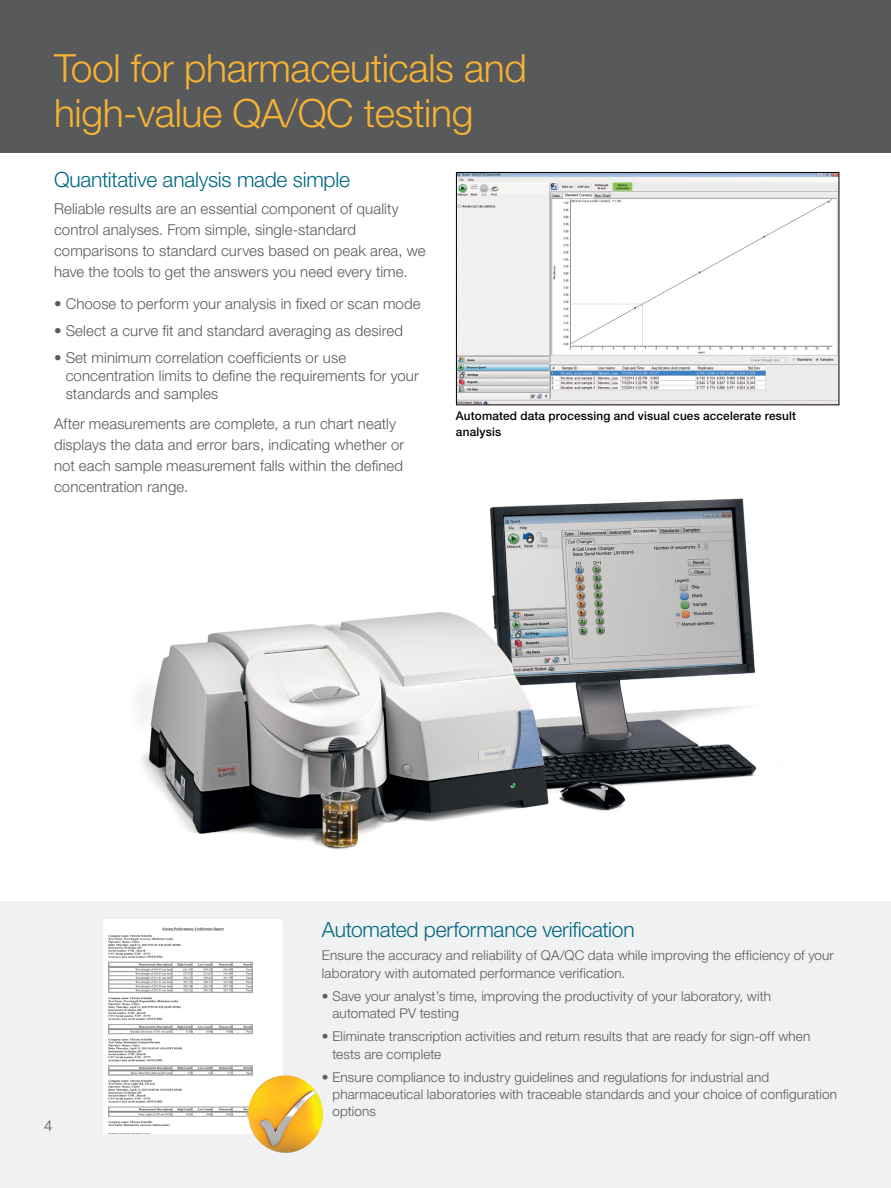
<style>
.page{position:relative;width:891px;height:1188px;background:#fff}
.page>*{position:absolute;margin:0;border:0;box-sizing:border-box;transform-origin:0 0}
.t1{font:300 39px/45px "Helvetica Neue LT Std";letter-spacing:-.01em;color:#f6b333}
.t2{font:300 21px "Helvetica Neue LT Std";letter-spacing:-.01em;color:#006880}
.t3{font:300 15px/21px "Helvetica Neue LT Std";letter-spacing:.005em;color:#58595b}
.t4{font:300 13.5px/17.2px "Helvetica Neue LT Std";letter-spacing:.01em;color:#58595b}
.t5{font:500 12px/15.8px "Helvetica Neue LT Std";letter-spacing:.015em;color:#000}
</style>
<div class="page">
<img style="left:136px;top:498px;width:620px;height:351px">
<div style="left:0;top:0;width:891px;height:153px;background:#58595b"></div>
<div style="left:0;top:902px;width:891px;height:286px;background:#f0f1f2"></div>
<img style="left:458px;top:174px;width:379px;height:229px">
<div style="left:456px;top:172px;width:383px;height:233px;border:1px solid #000"></div>
<img style="left:104px;top:922px;width:178px;height:212px">
<img style="left:248px;top:1076px;width:75px;height:77px">
<h1 class="t1" style="left:54px;top:45px;width:474px">Tool for pharmaceuticals and high-value QA/QC testing</h1>
<h2 class="t2" style="left:54px;top:167px;width:297px">Quantitative analysis made simple</h2>
<p class="t3" style="left:54px;top:198px;width:373px">Reliable results are an essential component of quality control analyses. From simple, single-standard comparisons to standard curves based on peak area, we have the tools to get the answers you need every time.</p>
<p class="t3" style="left:54px;top:292px;width:368px">• Choose to perform your analysis in fixed or scan mode</p>
<p class="t3" style="left:54px;top:319px;width:351px">• Select a curve fit and standard averaging as desired</p>
<p class="t3" style="left:66px;top:348px;width:355px;line-height:18px;text-indent:-12px">• Set minimum correlation coefficients or use concentration limits to define the requirements for your standards and samples</p>
<p class="t3" style="left:54px;top:412px;width:352px">After measurements are complete, a run chart neatly displays the data and error bars, indicating whether or not each sample measurement falls within the defined concentration range.</p>
<p class="t5" style="left:456px;top:408px;width:342px">Automated data processing and visual cues accelerate result analysis</p>
<p class="t3" style="left:44px;top:1115px;width:10px">4</p>
<h2 class="t2" style="left:322px;top:917px;width:314px">Automated performance verification</h2>
<p class="t4" style="left:322px;top:947px;width:513px">Ensure the accuracy and reliability of QA/QC data while improving the efficiency of your laboratory with automated performance verification.</p>
<p class="t4" style="left:333px;top:987px;width:440px;text-indent:-11px">• Save your analyst’s time, improving the productivity of your laboratory, with automated PV testing</p>
<p class="t4" style="left:333px;top:1028px;width:479px;text-indent:-11px">• Eliminate transcription activities and return results that are ready for sign-off when tests are complete</p>
<p class="t4" style="left:333px;top:1068px;width:506px;text-indent:-11px">• Ensure compliance to industry guidelines and regulations for industrial and pharmaceutical laboratories with traceable standards and your choice of configuration options</p>
</div>
